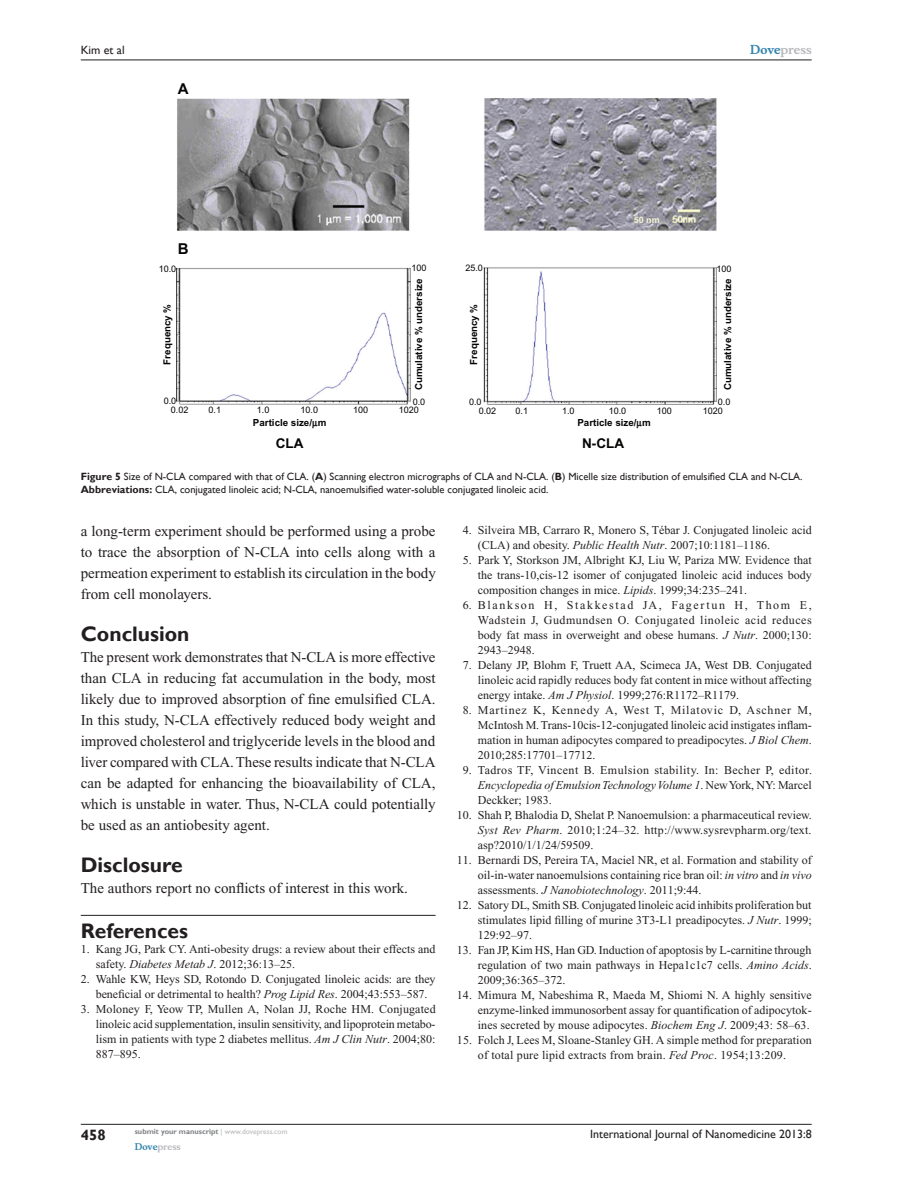
<style>
.page{position:relative;width:918px;height:1188px;background:#fff}
.page>*{position:absolute;margin:0;border:0;box-sizing:border-box;transform-origin:0 0}
.RefH{font:700 21px "Gill Sans";color:#231f20}
.TxF{font:15px/21px "Times New Roman";color:#231f20;text-align:justify}
.Tx{font:15px/21px "Times New Roman";letter-spacing:-.005em;color:#231f20;text-align:justify}
.t1{font:700 15px "Gill Sans";color:#231f20}
.t2{font:700 15px "Arial";color:#040503}
.t3{font:700 13.5px "Arial";color:#040503}
.RefNL2{font:12px/15px "Times New Roman";color:#231f20;text-align:justify}
.RefNL1{font:12px/15px "Times New Roman";color:#231f20}
.t4{font:12px "Gill Sans";color:#231f20}
.t5{font:700 12px "Musee";color:#b8b9bc}
.FC{font:10.5px "Gill Sans";color:#231f20}
.t6{font:700 9.75px "Arial";color:#040503}
.t7{font:9px "Arial";color:#040503}
.t8{font:700 9px "Musee";color:#b8b9bc}
.t9{font:700 9px "Arial";color:#f3f5cf}
.t10{font:700 7.5px "Gill Sans";color:#808285}
.s1{color:#3485ae}
.s2{font-weight:700}
.s3{font-style:italic}
.s4{font-weight:400;color:#b8b9bc}
</style>
<div class="page">
<hr style="left:81px;top:915px;width:355px;height:1px;background:#231f20">
<img style="left:176px;top:98px;width:540px;height:307px">
<hr style="left:81px;top:1124px;width:731px;height:1px;background:#231f20">
<hr style="left:81px;top:60px;width:731px;height:1px;background:#231f20">
<p class="t4" style="left:81px;top:43px;width:45px">Kim et al</p>
<p class="t2" style="left:178px;top:80px;width:12px">A</p>
<p class="t5" style="left:750px;top:43px;width:63px"><span class="s1">Dove</span>press</p>
<p class="t9" style="left:634px;top:214px;width:28px">50 nm</p>
<p class="t2" style="left:178px;top:240px;width:12px">B</p>
<p class="t7" style="left:159px;top:263px;width:19px">10.0</p>
<p class="t7" style="left:411px;top:263px;width:17px">100</p>
<p class="t7" style="left:465px;top:263px;width:19px">25.0</p>
<p class="t7" style="left:717px;top:263px;width:17px">100</p>
<p class="t6" style="left:161px;top:365px;width:62px;rotate:-90deg">Frequency %</p>
<p class="t6" style="left:413px;top:390px;width:114px;rotate:-90deg">Cumulative % undersize</p>
<p class="t6" style="left:468px;top:365px;width:62px;rotate:-90deg">Frequency %</p>
<p class="t6" style="left:722px;top:390px;width:114px;rotate:-90deg">Cumulative % undersize</p>
<p class="t7" style="left:164px;top:396px;width:14px">0.0</p>
<p class="t7" style="left:413px;top:396px;width:14px">0.0</p>
<p class="t7" style="left:171px;top:405px;width:19px">0.02</p>
<p class="t7" style="left:209px;top:405px;width:14px">0.1</p>
<p class="t7" style="left:257px;top:405px;width:14px">1.0</p>
<p class="t7" style="left:301px;top:405px;width:19px">10.0</p>
<p class="t7" style="left:353px;top:405px;width:17px">100</p>
<p class="t7" style="left:399px;top:405px;width:22px">1020</p>
<p class="t7" style="left:469px;top:397px;width:14px">0.0</p>
<p class="t7" style="left:718px;top:397px;width:14px">0.0</p>
<p class="t7" style="left:479px;top:406px;width:19px">0.02</p>
<p class="t7" style="left:516px;top:406px;width:14px">0.1</p>
<p class="t7" style="left:562px;top:406px;width:14px">1.0</p>
<p class="t7" style="left:609px;top:406px;width:19px">10.0</p>
<p class="t7" style="left:657px;top:406px;width:17px">100</p>
<p class="t7" style="left:703px;top:406px;width:22px">1020</p>
<p class="t6" style="left:253px;top:417px;width:75px">Particle size/ m</p>
<p class="t6" style="left:577px;top:417px;width:75px">Particle size/ m</p>
<p class="t3" style="left:276px;top:436px;width:29px">CLA</p>
<p class="t3" style="left:582px;top:436px;width:43px">N-CLA</p>
<p class="FC" style="left:81px;top:470px;width:723px"><span class="s2">Figure 5</span> Size of N-CLA compared with that of CLA. (<span class="s2">A</span>) Scanning electron micrographs of CLA and N-CLA. (<span class="s2">B</span>) Micelle size distribution of emulsified CLA and N-CLA.</p>
<p class="FC" style="left:81px;top:484px;width:469px"><span class="s2">Abbreviations:</span> CLA, conjugated linoleic acid; N-CLA, nanoemulsified water-soluble conjugated linoleic acid.</p>
<p class="Tx" style="left:81px;top:520px;width:357px">a long-term experiment should be performed using a probe to trace the absorption of N-CLA into cells along with a permeation experiment to establish its circulation in the body from cell monolayers.</p>
<h1 class="RefH" style="left:81px;top:621px;width:110px">Conclusion</h1>
<p class="TxF" style="left:81px;top:646px;width:356px">The present work demonstrates that N-CLA is more effective than CLA in reducing fat accumulation in the body, most likely due to improved absorption of fine emulsified CLA.<br>In this study, N-CLA effectively reduced body weight and improved cholesterol and triglyceride levels in the blood and liver compared with CLA. These results indicate that N-CLA can be adapted for enhancing the bioavailability of CLA, which is unstable in water. Thus, N-CLA could potentially be used as an antiobesity agent.</p>
<h1 class="RefH" style="left:81px;top:852px;width:103px">Disclosure</h1>
<p class="TxF" style="left:81px;top:877px;width:329px">The authors report no conflicts of interest in this work.</p>
<p class="RefH" style="left:81px;top:919px;width:109px">References</p>
<p class="RefNL1" style="left:96px;top:942px;width:341px;text-indent:-15px">1. Kang JG, Park CY. Anti-obesity drugs: a review about their effects and safety. <span class="s3">Diabetes Metab J</span>. 2012;36:13–25.</p>
<p class="RefNL1" style="left:81px;top:972px;width:356px;text-align:center">2. Wahle KW, Heys SD, Rotondo D. Conjugated linoleic acids: are they beneficial or detrimental to health? <span class="s3">Prog Lipid Res</span>. 2004;43:553–587.</p>
<p class="RefNL1" style="left:96px;top:1002px;width:342px;text-align:justify;text-indent:-15px">3. Moloney F, Yeow TP, Mullen A, Nolan JJ, Roche HM. Conjugated linoleic acid supplementation, insulin sensitivity, and lipoprotein metabo&shy;lism in patients with type 2 diabetes mellitus. <span class="s3">Am J Clin Nutr</span>. 2004;80:<br>887–895.</p>
<p class="RefNL2" style="left:478px;top:522px;width:335px;text-indent:-15px">4. Silveira MB, Carraro R, Monero S, Tébar J. Conjugated linoleic acid (CLA) and obesity. <span class="s3">Public Health Nutr</span>. 2007;10:1181–1186.</p>
<p class="RefNL2" style="left:478px;top:552px;width:335px;text-indent:-15px">5. Park Y, Storkson JM, Albright KJ, Liu W, Pariza MW. Evidence that the trans-10,cis-12 isomer of conjugated linoleic acid induces body composition changes in mice. <span class="s3">Lipids</span>. 1999;34:235–241.</p>
<p class="RefNL2" style="left:478px;top:597px;width:335px;text-indent:-15px">6. Blankson H, Stakkestad JA, Fagertun H, Thom E, Wadstein J, Gudmundsen O. Conjugated linoleic acid reduces body fat mass in overweight and obese humans. <span class="s3">J Nutr</span>. 2000;130:<br>2943–2948.</p>
<p class="RefNL2" style="left:478px;top:657px;width:335px;text-indent:-15px">7. Delany JP, Blohm F, Truett AA, Scimeca JA, West DB. Conjugated linoleic acid rapidly reduces body fat content in mice without affecting energy intake. <span class="s3">Am J Physiol</span>. 1999;276:R1172–R1179.</p>
<p class="RefNL2" style="left:478px;top:702px;width:335px;text-indent:-15px">8. Martinez K, Kennedy A, West T, Milatovic D, Aschner M, McIntosh M. Trans-10cis-12-conjugated linoleic acid instigates inflam&shy;mation in human adipocytes compared to preadipocytes. <span class="s3">J Biol Chem</span>.<br>2010;285:17701–17712.</p>
<p class="RefNL2" style="left:478px;top:762px;width:336px;text-indent:-15px">9. Tadros TF, Vincent B. Emulsion stability. In: Becher P, editor.<br><span class="s3">Encyclopedia of Emulsion Technology Volume 1</span>. New York, NY: Marcel Deckker; 1983.</p>
<p class="RefNL2" style="left:478px;top:807px;width:335px;text-indent:-21px">10. Shah P, Bhalodia D, Shelat P. Nanoemulsion: a pharmaceutical review.<br><span class="s3">Syst Rev Pharm</span>. 2010;1:24–32. http://www.sysrevpharm.org/text. asp?2010/1/1/24/59509.</p>
<p class="RefNL2" style="left:478px;top:852px;width:335px;text-indent:-21px">11. Bernardi DS, Pereira TA, Maciel NR, et al. Formation and stability of oil-in-water nanoemulsions containing rice bran oil: <span class="s3">in vitro</span> and <span class="s3">in vivo </span>assessments. <span class="s3">J Nanobiotechnology</span>. 2011;9:44.</p>
<p class="RefNL2" style="left:478px;top:897px;width:335px;text-indent:-21px">12. Satory DL, Smith SB. Conjugated linoleic acid inhibits proliferation but stimulates lipid filling of murine 3T3-L1 preadipocytes. <span class="s3">J Nutr</span>. 1999; 129:92–97.</p>
<p class="RefNL2" style="left:478px;top:942px;width:335px;text-indent:-21px">13. Fan JP, Kim HS, Han GD. Induction of apoptosis by L-carnitine through regulation of two main pathways in Hepa1c1c7 cells. <span class="s3">Amino Acids</span>.<br>2009;36:365–372.</p>
<p class="RefNL2" style="left:478px;top:987px;width:335px;text-indent:-21px">14. Mimura M, Nabeshima R, Maeda M, Shiomi N. A highly sensitive enzyme-linked immunosorbent assay for quantification of adipocytok&shy;ines secreted by mouse adipocytes. <span class="s3">Biochem Eng J</span>. 2009;43: 58–63.</p>
<p class="RefNL2" style="left:457px;top:1032px;width:356px;text-align:center">15. Folch J, Lees M, Sloane-Stanley GH. A simple method for preparation of total pure lipid extracts from brain. <span class="s3">Fed Proc</span>. 1954;13:209.</p>
<p class="t1" style="left:81px;top:1126px;width:26px">458</p>
<p class="t10" style="left:135px;top:1127px;width:154px">submit your manuscript <span class="s4">| www.dovepress.com</span></p>
<p class="t8" style="left:135px;top:1141px;width:48px"><span class="s1">Dove</span>press</p>
<p class="t4" style="left:590px;top:1127px;width:223px">International Journal of Nanomedicine 2013:8</p>
</div>
